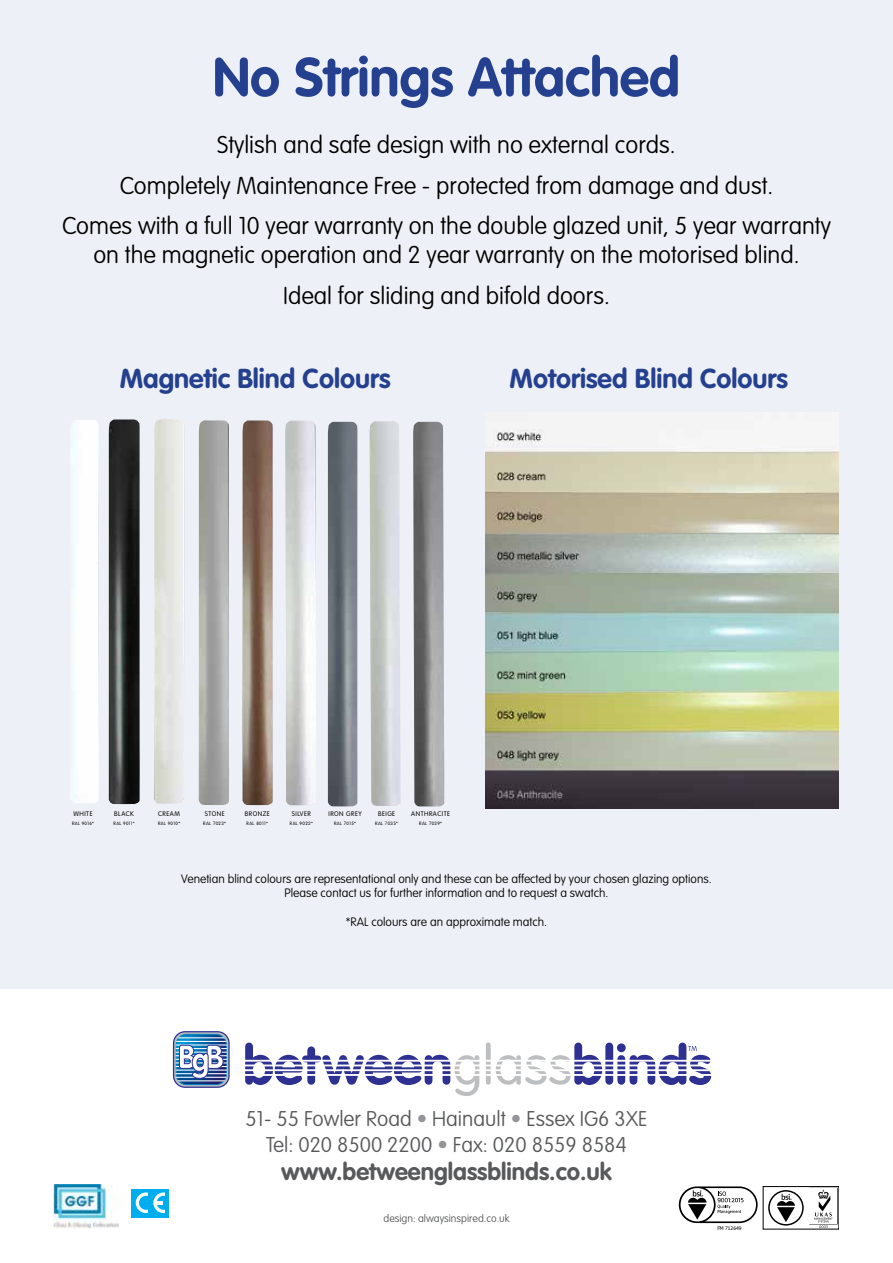
<style>
.page{position:relative;width:893px;height:1263px;background:#fff}
.page>*{position:absolute;margin:0;border:0;box-sizing:border-box;transform-origin:0 0}
.t1{font:700 54px "VAG Rounded";color:#25408f}
.t2{font:700 27px "VAG Rounded";color:#25408f}
.t3{font:100 24px/40.8px "VAG Rounded";color:#000;text-align:center}
.t4{font:700 24px "VAG Rounded";color:#58595b}
.t5{font:100 21px/25.2px "VAG Rounded";color:#58595b;text-align:center}
.t6{font:100 12px/14.4px "VAG Rounded";color:#000;text-align:center}
.t7{font:100 10.5px "VAG Rounded";color:#58595b}
.t8{font:300 6.6px "VAG Rounded Std";letter-spacing:.075em;color:#000}
.t9{font:4.95px "Tahoma";color:#000}
.t10{font:300 4.65px "VAG Rounded Std";letter-spacing:.075em;color:#000}
.s1{color:#939598}
</style>
<div class="page">
<img style="left:53px;top:1184px;width:66px;height:44px">
<div style="left:0;top:0;width:893px;height:989px;background:#edf0f6"></div>
<img style="left:71px;top:419px;width:113px;height:385px">
<img style="left:199px;top:420px;width:245px;height:386px">
<svg style="left:245px;top:1042px;width:234px;height:54px"></svg>
<div style="left:486px;top:1042px;width:5px;height:43px;background:#bcbec0;border-radius:2px"></div>
<svg style="left:496px;top:1042px;width:106px;height:43px"></svg>
<div style="left:605px;top:1042px;width:8px;height:43px;background:#2e3092;border-radius:4px"></div>
<svg style="left:174px;top:1032px;width:55px;height:55px"></svg>
<div style="left:173px;top:1031px;width:57px;height:57px;border:1px solid #2e3092;border-radius:12px"></div>
<svg style="left:176px;top:1034px;width:51px;height:51px"></svg>
<hr style="left:237px;top:1060px;width:485px;height:2px;background:#fff">
<hr style="left:237px;top:1064px;width:485px;height:2px;background:#fff">
<hr style="left:237px;top:1069px;width:485px;height:2px;background:#fff">
<hr style="left:237px;top:1074px;width:485px;height:2px;background:#fff">
<svg style="left:617px;top:1042px;width:94px;height:43px"></svg>
<img style="left:486px;top:429px;width:353px;height:380px">
<svg style="left:768px;top:1190px;width:36px;height:35px"></svg>
<svg style="left:770px;top:1191px;width:32px;height:33px"></svg>
<div style="left:763px;top:1186px;width:76px;height:43px;border:1px solid #000"></div>
<svg style="left:814px;top:1190px;width:19px;height:38px"></svg>
<svg style="left:679px;top:1186px;width:79px;height:37px"></svg>
<div style="left:131px;top:1189px;width:38px;height:28px;background:#00aeef"></div>
<svg style="left:136px;top:1192px;width:11px;height:21px"></svg>
<svg style="left:153px;top:1192px;width:12px;height:21px"></svg>
<h1 class="t1" style="left:213px;top:46px;width:468px">No Strings Attached</h1>
<p class="t3" style="left:62px;top:124px;width:770px">Stylish and safe design with no external cords.<br>Completely Maintenance Free - protected from damage and dust.<br>Comes with a full 10 year warranty on the double glazed unit, 5 year warranty</p>
<p class="t3" style="left:93px;top:234px;width:708px">on the magnetic operation and 2 year warranty on the motorised blind.<br>Ideal for sliding and bifold doors.</p>
<p class="t2" style="left:120px;top:362px;width:272px">Magnetic Blind Colours</p>
<p class="t2" style="left:510px;top:362px;width:280px">Motorised Blind Colours</p>
<p class="t8" style="left:74px;top:810px;width:21px">WHITE</p>
<p class="t10" style="left:72px;top:821px;width:24px">RAL 9016*</p>
<p class="t8" style="left:114px;top:810px;width:21px">BLACK</p>
<p class="t10" style="left:114px;top:821px;width:23px">RAL 9011*</p>
<p class="t8" style="left:158px;top:810px;width:23px">CREAM</p>
<p class="t10" style="left:158px;top:821px;width:24px">RAL 9010*</p>
<p class="t8" style="left:205px;top:810px;width:21px">STONE</p>
<p class="t10" style="left:203px;top:821px;width:24px">RAL 7023*</p>
<p class="t8" style="left:245px;top:810px;width:26px">BRONZE</p>
<p class="t10" style="left:247px;top:821px;width:23px">RAL 8011*</p>
<p class="t8" style="left:292px;top:810px;width:20px">SILVER</p>
<p class="t10" style="left:290px;top:821px;width:24px">RAL 9022*</p>
<p class="t8" style="left:328px;top:810px;width:35px">IRON GREY</p>
<p class="t10" style="left:334px;top:821px;width:23px">RAL 7015*</p>
<p class="t8" style="left:378px;top:810px;width:19px">BEIGE</p>
<p class="t10" style="left:375px;top:821px;width:24px">RAL 7035*</p>
<p class="t8" style="left:411px;top:810px;width:40px">ANTHRACITE</p>
<p class="t10" style="left:419px;top:821px;width:24px">RAL 7039*</p>
<p class="t6" style="left:181px;top:871px;width:532px">Venetian blind colours are representational only and these can be affected by your chosen glazing options.<br>Please contact us for further information and to request a swatch.</p>
<p class="t6" style="left:346px;top:914px;width:203px">*RAL colours are an approximate match.</p>
<p class="t5" style="left:245px;top:1106px;width:404px">51- 55 Fowler Road <span class="s1">•</span> Hainault <span class="s1">•</span> Essex IG6 3XE<br>Tel: 020 8500 2200 <span class="s1">•</span> Fax: 020 8559 8584</p>
<p class="t4" style="left:281px;top:1158px;width:332px">www.betweenglassblinds.co.uk</p>
<p class="t7" style="left:383px;top:1212px;width:127px">design: alwaysinspired.co.uk</p>
<p class="t9" style="left:717px;top:1224px;width:26px">FM 712649</p>
</div>
